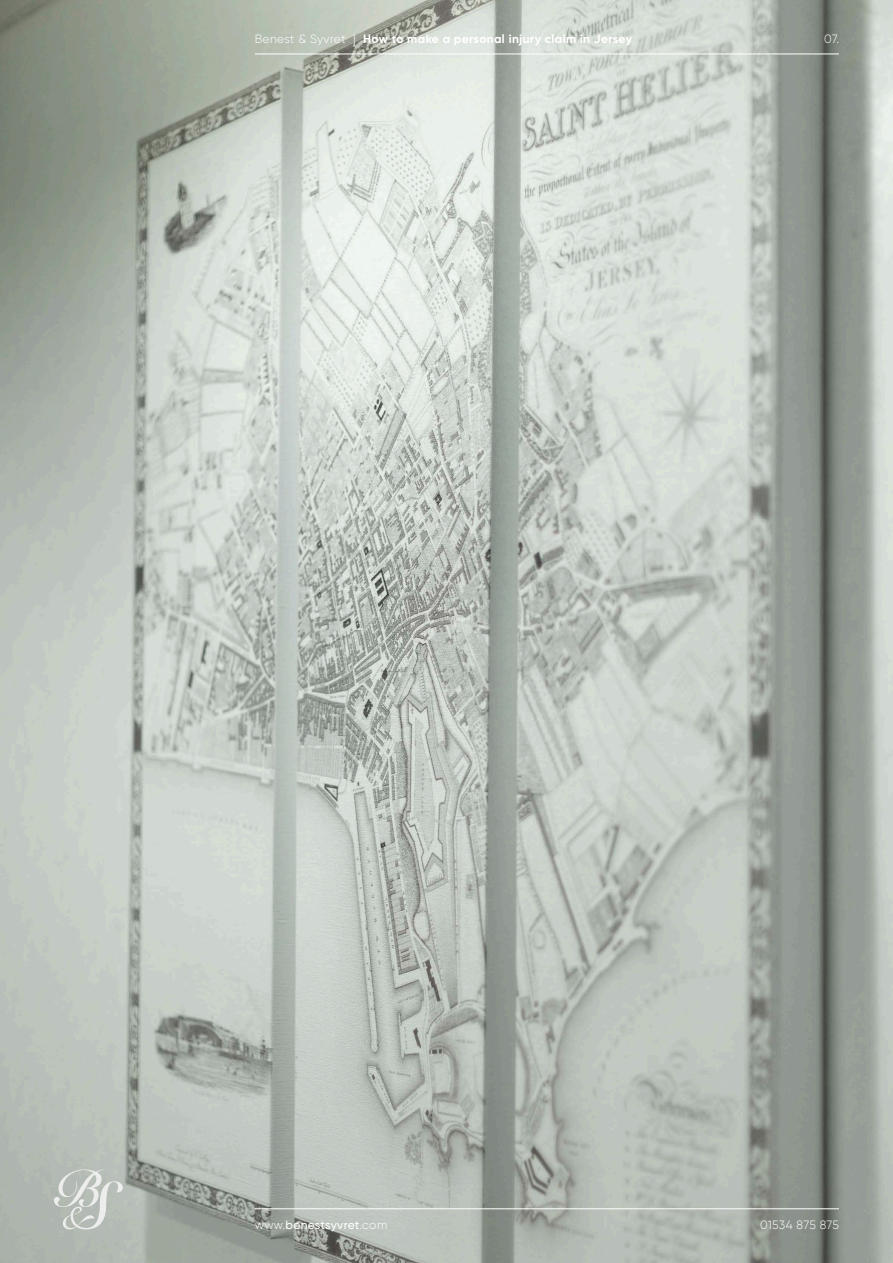
<style>
.page{position:relative;width:893px;height:1263px;background:#fff}
.page>*{position:absolute;margin:0;border:0;box-sizing:border-box;transform-origin:0 0}
.t1{font:700 12px "Gilroy";letter-spacing:.03em;color:#fff}
.t2{font:500 12px "Gilroy";letter-spacing:.015em;color:#fff}
.t3{font:300 12px "Gilroy";letter-spacing:.02em;color:#fff}
.s1{font-weight:300}
</style>
<div class="page">
<img style="left:0;top:0;width:893px;height:1263px">
<hr style="left:255px;top:54px;width:584px;height:1px;background:#fff">
<hr style="left:255px;top:1208px;width:584px;height:1px;background:#fff">
<svg style="left:54px;top:1169px;width:69px;height:60px;background:#c1c7c1"></svg>
<svg style="left:0;top:402px;width:148px;height:745px;background:#bdc4bd"></svg>
<p class="t1" style="left:255px;top:31px;width:379px"><span class="s1">Benest &amp; Syvret |</span> How to make a personal injury claim in Jersey</p>
<p class="t3" style="left:824px;top:31px;width:16px">07.</p>
<p class="t2" style="left:255px;top:1218px;width:134px"><span class="s1">www.</span>benestsyvret<span class="s1">.com</span></p>
<p class="t3" style="left:760px;top:1218px;width:80px">01534 875 875</p>
</div>
